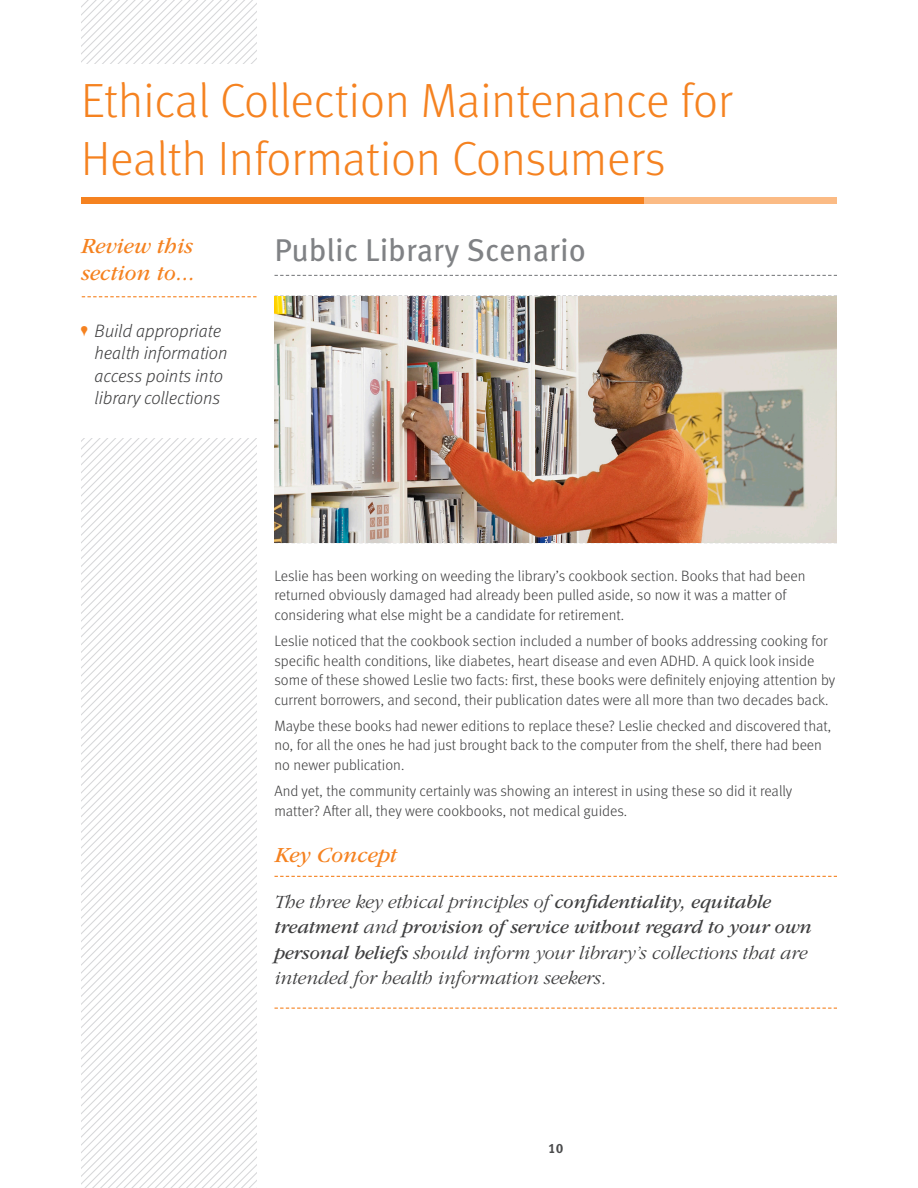
<style>
.page{position:relative;width:918px;height:1188px;background:#fff}
.page>*{position:absolute;margin:0;border:0;box-sizing:border-box;transform-origin:0 0}
.t1{font:300 48px/57.6px "Meta Pro";color:#f58220}
.t2{font:31.5px "Meta Pro";color:#808285}
.H4-Defintion-small-r{font:italic 22.5px/27px "ITC Garamond Std";color:#f58220}
.Concept{font:italic 300 19.5px/25.5px "ITC Garamond Std";letter-spacing:-.005em;color:#3e3e3f}
.t3{font:italic 300 18px/22.5px "Meta Pro";color:#3e3e3f}
.t4{font:300 15px/19.5px "Meta Pro";color:#3e3e3f}
.t5{font:700 13.5px "Meta Pro";color:#4b4c4d}
.s1{color:#f58220}
.s2{font-weight:400}
</style>
<div class="page">
<div style="left:82px;top:198px;width:562px;height:6px;background:#f58220"></div>
<div style="left:644px;top:198px;width:193px;height:6px;background:#fbbb85"></div>
<svg style="left:82px;top:296px;width:174px;height:1px"></svg>
<svg style="left:274px;top:275px;width:563px;height:1px"></svg>
<svg style="left:274px;top:295px;width:563px;height:1px"></svg>
<svg style="left:274px;top:542px;width:563px;height:1px"></svg>
<svg style="left:274px;top:876px;width:563px;height:1px"></svg>
<svg style="left:274px;top:1008px;width:563px;height:1px"></svg>
<img style="left:274px;top:296px;width:563px;height:246px">
<svg style="left:81px;top:439px;width:175px;height:749px"></svg>
<svg style="left:81px;top:0;width:175px;height:64px"></svg>
<h1 class="t1" style="left:81px;top:69px;width:653px">Ethical Collection Maintenance for<br>Health Information Consumers</h1>
<p class="H4-Defintion-small-r" style="left:81px;top:233px;width:115px">Review this section to...</p>
<p class="t3" style="left:94px;top:318px;width:135px;text-indent:-14px"><span class="s1">•</span> Build appropriate health information access points into library collections</p>
<h2 class="t2" style="left:274px;top:226px;width:313px">Public Library Scenario</h2>
<p class="t4" style="left:274px;top:565px;width:533px">Leslie has been working on weeding the library’s cookbook section. Books that had been returned obviously damaged had already been pulled aside, so now it was a matter of considering what else might be a candidate for retirement.</p>
<p class="t4" style="left:274px;top:630px;width:562px">Leslie noticed that the cookbook section included a number of books addressing cooking for specific health conditions, like diabetes, heart disease and even ADHD. A quick look inside some of these showed Leslie two facts: first, these books were definitely enjoying attention by current borrowers, and second, their publication dates were all more than two decades back.</p>
<p class="t4" style="left:274px;top:715px;width:558px">Maybe these books had newer editions to replace these? Leslie checked and discovered that, no, for all the ones he had just brought back to the computer from the shelf, there had been no newer publication.</p>
<p class="t4" style="left:274px;top:780px;width:519px">And yet, the community certainly was showing an interest in using these so did it really matter? After all, they were cookbooks, not medical guides.</p>
<h4 class="H4-Defintion-small-r" style="left:274px;top:841px;width:124px">Key Concept</h4>
<p class="Concept" style="left:274px;top:889px;width:539px">The three key ethical principles of <span class="s2">confidentiality, equitable treatment</span> and <span class="s2">provision of service without regard to your own personal beliefs</span> should inform your library’s collections that are intended for health information seekers.</p>
<p class="t5" style="left:548px;top:1138px;width:17px">10</p>
</div>
